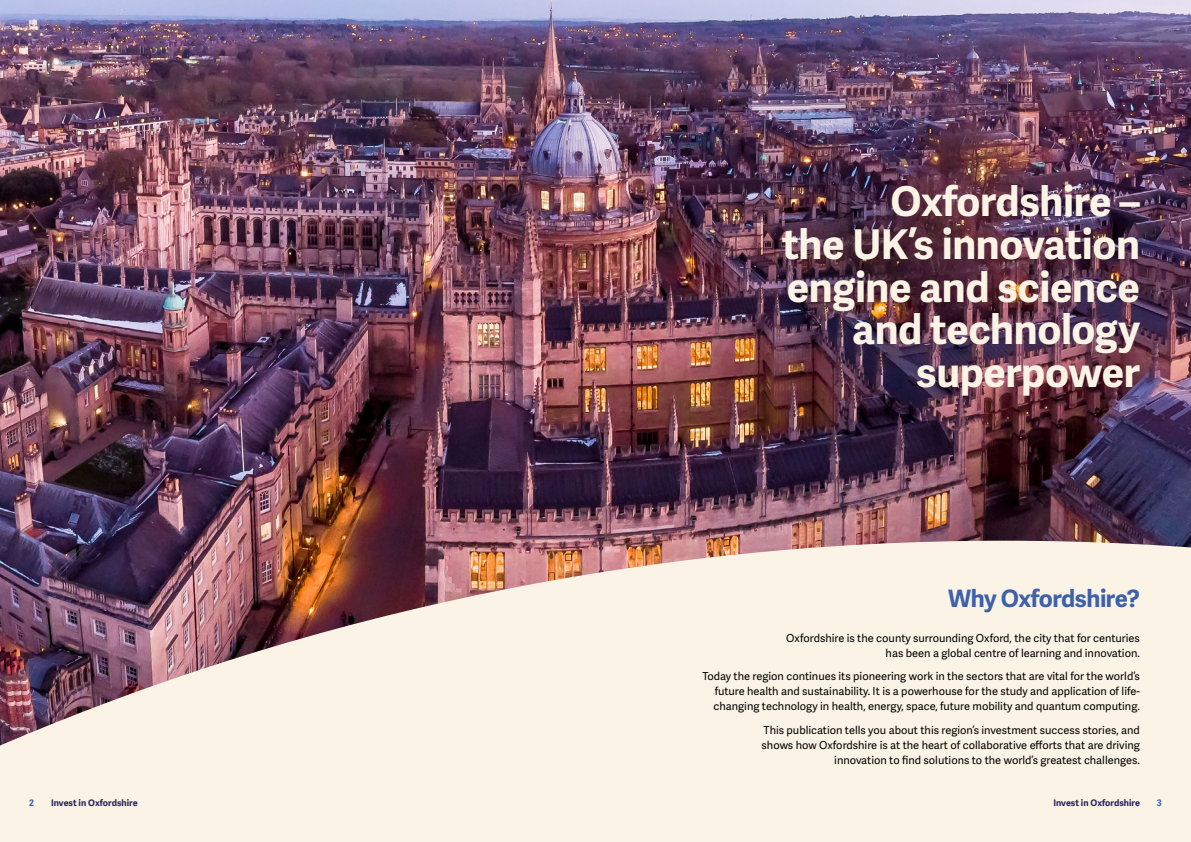
<style>
.page{position:relative;width:1191px;height:842px;background:#fff}
.page>*{position:absolute;margin:0;border:0;box-sizing:border-box;transform-origin:0 0}
.t1{font:700 41px/42.7px "Adelle Sans";letter-spacing:-.01em;color:#fbf3e6;text-align:right}
.t2{font:700 24px "Adelle Sans";letter-spacing:-.02em;color:#3d61ab}
.t3{font:11px/15px "Adelle Sans";color:#000;text-align:right}
.t4{font:700 9px "Adelle Sans";color:#29235c}
.t5{font:700 9px "Adelle Sans";color:#3d61ab}
</style>
<div class="page">
<img style="left:0;top:0;width:1191px;height:541px">
<svg style="left:0;top:541px;width:1191px;height:301px;background:#e4d4cc"></svg>
<h1 class="t1" style="left:782px;top:181px;width:359px">Oxfordshire –<br>the UK’s innovation engine and science and technology superpower</h1>
<h2 class="t2" style="left:948px;top:584px;width:193px">Why Oxfordshire?</h2>
<p class="t3" style="left:786px;top:631px;width:355px">Oxfordshire is the county surrounding Oxford, the city that for centuries has been a global centre of learning and innovation.</p>
<p class="t3" style="left:713px;top:669px;width:428px;text-align:justify;text-indent:-11px">Today the region continues its pioneering work in the sectors that are vital for the world’s future health and sustainability. It is a powerhouse for the study and application of life&shy;changing technology in health, energy, space, future mobility and quantum computing.</p>
<p class="t3" style="left:761px;top:723px;width:380px">This publication tells you about this region’s investment success stories, and shows how Oxfordshire is at the heart of collaborative efforts that are driving innovation to find solutions to the world’s greatest challenges.</p>
<p class="t5" style="left:29px;top:798px;width:6px">2</p>
<p class="t4" style="left:51px;top:798px;width:88px">Invest in Oxfordshire</p>
<p class="t4" style="left:1053px;top:798px;width:88px">Invest in Oxfordshire</p>
<p class="t5" style="left:1157px;top:798px;width:6px">3</p>
</div>
